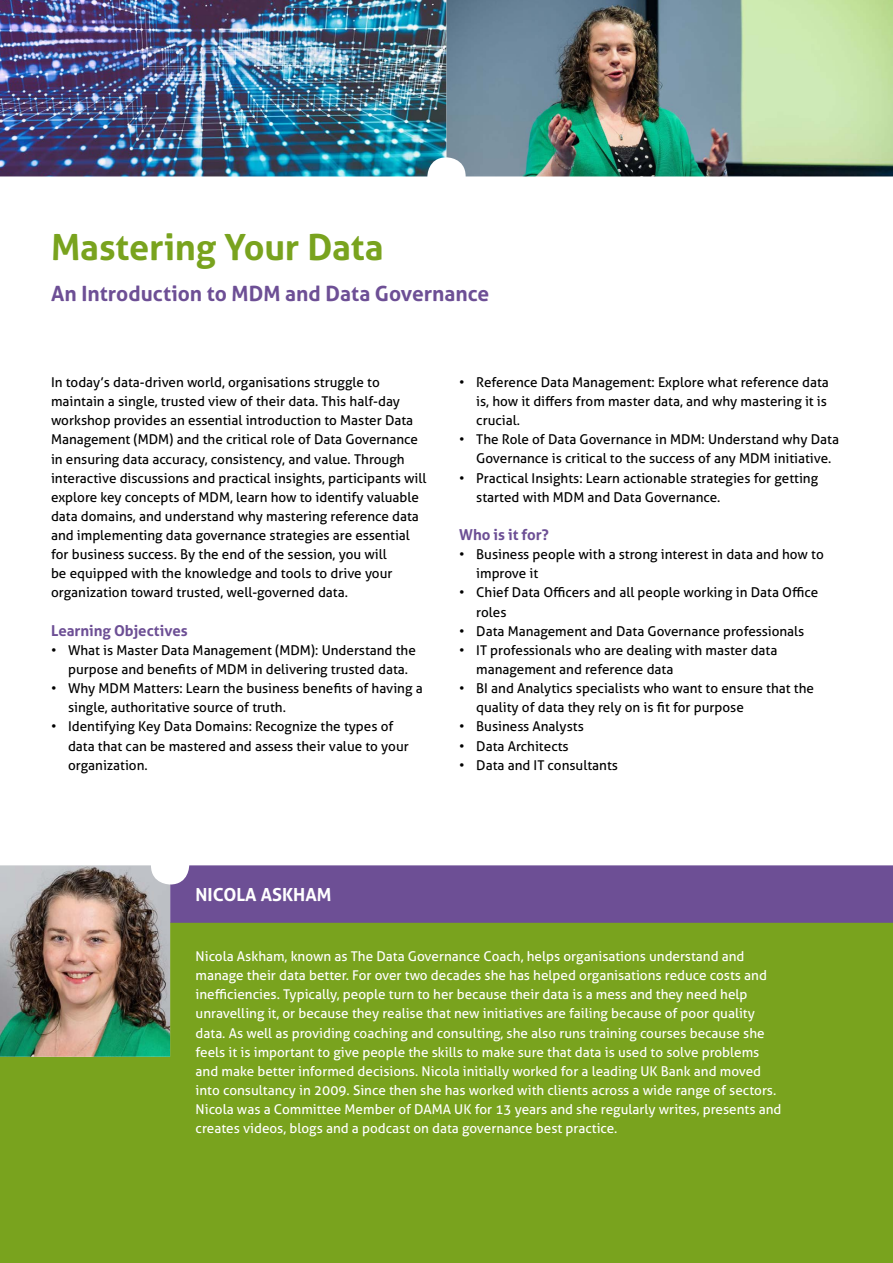
<style>
.page{position:relative;width:893px;height:1263px;background:#fff}
.page>*{position:absolute;margin:0;border:0;box-sizing:border-box;transform-origin:0 0}
.t1{font:700 36px "Aller";letter-spacing:-.005em;color:#79a31e}
.t2{font:700 21px "Aller";color:#6d4f95}
.t3{font:700 18px "Aller";color:#fff}
.t4{font:700 15px "Aller";letter-spacing:-.005em;color:#6d4f95}
.t5{font:13.5px/19.2px "Aller";color:#000}
.t6{font:13.5px/19.2px "Aller";color:#fff}
</style>
<div class="page">
<img style="left:0;top:0;width:893px;height:176px">
<div style="left:0;top:923px;width:893px;height:340px;background:#79a31e"></div>
<svg style="left:170px;top:865px;width:723px;height:192px"></svg>
<img style="left:0;top:865px;width:170px;height:192px">
<h1 class="t1" style="left:51px;top:225px;width:334px">Mastering Your Data</h1>
<h2 class="t2" style="left:51px;top:281px;width:440px">An Introduction to MDM and Data Governance</h2>
<p class="t5" style="left:51px;top:373px;width:377px">In today’s data-driven world, organisations struggle to maintain a single, trusted view of their data. This half-day workshop provides an essential introduction to Master Data Management (MDM) and the critical role of Data Governance in ensuring data accuracy, consistency, and value. Through interactive discussions and practical insights, participants will explore key concepts of MDM, learn how to identify valuable data domains, and understand why mastering reference data and implementing data governance strategies are essential for business success. By the end of the session, you will<br>be equipped with the knowledge and tools to drive your organization toward trusted, well-governed data.</p>
<p class="t4" style="left:51px;top:621px;width:138px">Learning Objectives</p>
<p class="t5" style="left:68px;top:640px;width:349px;text-indent:-17px">• What is Master Data Management (MDM): Understand the purpose and benefits of MDM in delivering trusted data.</p>
<p class="t5" style="left:68px;top:679px;width:356px;text-indent:-17px">• Why MDM Matters: Learn the business benefits of having a single, authoritative source of truth.</p>
<p class="t5" style="left:68px;top:717px;width:342px;text-indent:-17px">• Identifying Key Data Domains: Recognize the types of data that can be mastered and assess their value to your organization.</p>
<p class="t5" style="left:476px;top:372px;width:354px;text-indent:-17px">• Reference Data Management: Explore what reference data is, how it differs from master data, and why mastering it is crucial.</p>
<p class="t5" style="left:476px;top:430px;width:364px;text-indent:-17px">• The Role of Data Governance in MDM: Understand why Data<br>Governance is critical to the success of any MDM initiative.</p>
<p class="t5" style="left:476px;top:468px;width:343px;text-indent:-17px">• Practical Insights: Learn actionable strategies for getting started with MDM and Data Governance.</p>
<p class="t4" style="left:459px;top:525px;width:91px">Who is it for?</p>
<p class="t5" style="left:476px;top:545px;width:349px;text-indent:-17px">• Business people with a strong interest in data and how to improve it</p>
<p class="t5" style="left:476px;top:583px;width:343px;text-indent:-17px">• Chief Data Officers and all people working in Data Office roles</p>
<p class="t5" style="left:459px;top:621px;width:347px">• Data Management and Data Governance professionals</p>
<p class="t5" style="left:476px;top:640px;width:303px;text-indent:-17px">• IT professionals who are dealing with master data management and reference data</p>
<p class="t5" style="left:476px;top:679px;width:339px;text-indent:-17px">• BI and Analytics specialists who want to ensure that the quality of data they rely on is fit for purpose</p>
<p class="t5" style="left:459px;top:717px;width:126px">• Business Analysts</p>
<p class="t5" style="left:459px;top:736px;width:111px">• Data Architects</p>
<p class="t5" style="left:459px;top:755px;width:160px">• Data and IT consultants</p>
<h3 class="t3" style="left:196px;top:883px;width:137px">NICOLA ASKHAM</h3>
<p class="t6" style="left:196px;top:947px;width:587px">Nicola Askham, known as The Data Governance Coach, helps organisations understand and manage their data better. For over two decades she has helped organisations reduce costs and inefficiencies. Typically, people turn to her because their data is a mess and they need help unravelling it, or because they realise that new initiatives are failing because of poor quality data. As well as providing coaching and consulting, she also runs training courses because she feels it is important to give people the skills to make sure that data is used to solve problems and make better informed decisions. Nicola initially worked for a leading UK Bank and moved into consultancy in 2009. Since then she has worked with clients across a wide range of sectors.<br>Nicola was a Committee Member of DAMA UK for 13 years and she regularly writes, presents and creates videos, blogs and a podcast on data governance best practice.</p>
</div>
